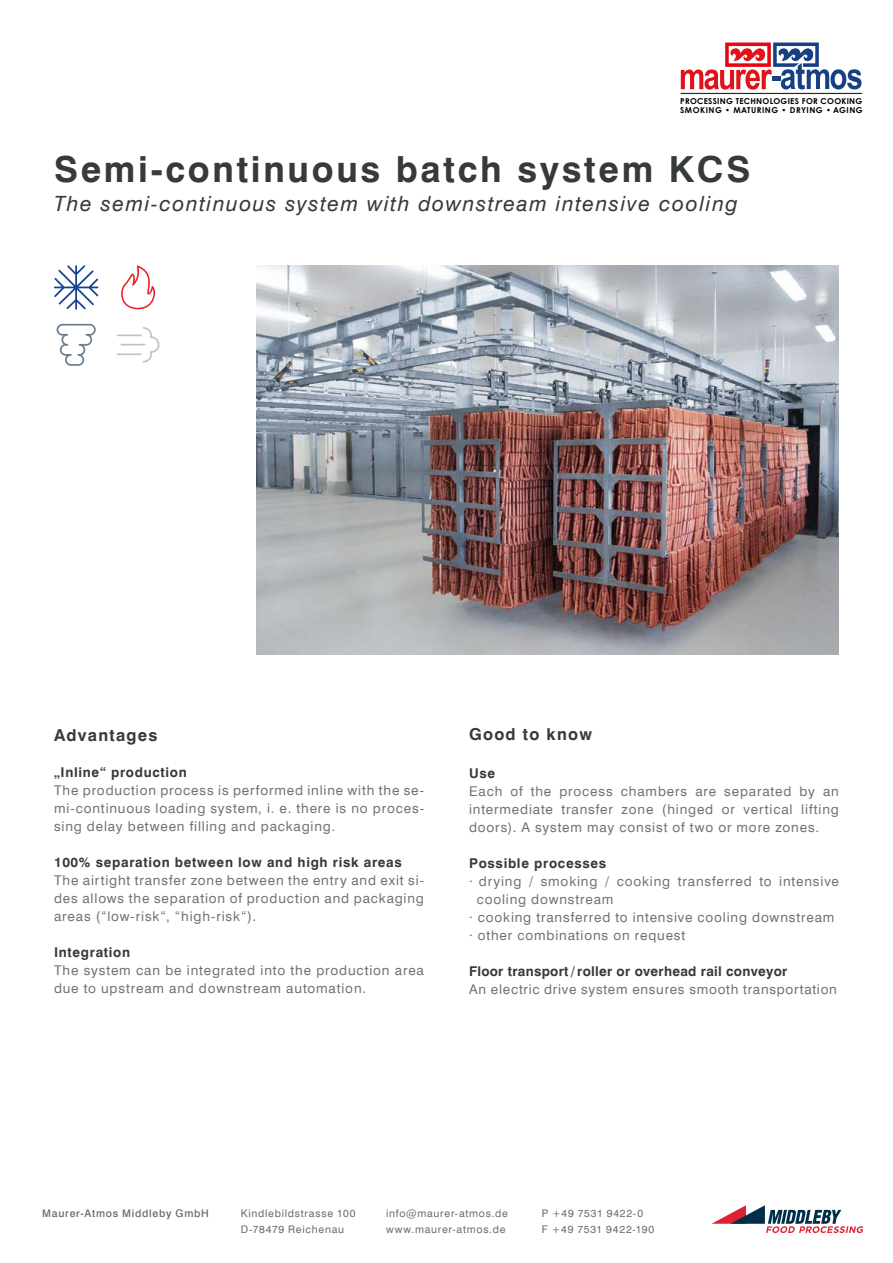
<style>
.page{position:relative;width:893px;height:1263px;background:#fff}
.page>*{position:absolute;margin:0;border:0;box-sizing:border-box;transform-origin:0 0}
.t1{font:700 36px "Swiss 721 BT";letter-spacing:.075em;color:#373a3b}
.t2{font:italic 21px "Swiss 721 BT";letter-spacing:.075em;color:#373a3b}
.t3{font:700 16.5px "Swiss 721 BT";letter-spacing:.075em;color:#373a3b}
.t4{font:13.5px/18px "Swiss 721 BT";letter-spacing:.065em;color:#6f7375;text-align:justify}
.t5{font:700 13.5px "Swiss 721 BT";letter-spacing:.05em;color:#373a3b}
.t6{font:700 13.5px "Swiss 721 BT";letter-spacing:.02em;color:#373a3b}
.t7{font:10.5px/16.5px "Swiss 721 BT";letter-spacing:.07em;color:#676c6e}
.t8{font:500 10.5px "Swiss 721 BT";letter-spacing:.07em;color:#676c6e}
.t9{font:700 8.1px/8.9px "Century Gothic Pro";letter-spacing:.03em;color:#000}
</style>
<div class="page">
<hr style="left:681px;top:93px;width:181px;height:1px;background:#2b2523">
<svg style="left:681px;top:43px;width:180px;height:47px"></svg>
<svg style="left:711px;top:1205px;width:152px;height:28px"></svg>
<img style="left:256px;top:265px;width:583px;height:389px">
<svg style="left:121px;top:265px;width:34px;height:44px"></svg>
<svg style="left:54px;top:265px;width:44px;height:45px"></svg>
<hr style="left:117px;top:334px;width:25px;height:2px;background:#bec3c6">
<hr style="left:117px;top:353px;width:25px;height:2px;background:#bec3c6">
<svg style="left:120px;top:327px;width:39px;height:36px"></svg>
<svg style="left:57px;top:324px;width:39px;height:42px"></svg>
<p class="t9" style="left:680px;top:97px;width:184px">PROCESSING TECHNOLOGIES FOR COOKING<br>SMOKING • MATURING • DRYING • AGING</p>
<h1 class="t1" style="left:54px;top:147px;width:698px">Semi-continuous batch system KCS</h1>
<h2 class="t2" style="left:54px;top:191px;width:685px">The semi-continuous system with downstream intensive cooling</h2>
<p class="t3" style="left:54px;top:725px;width:105px">Advantages</p>
<p class="t5" style="left:54px;top:764px;width:134px">„Inline“ production</p>
<p class="t4" style="left:54px;top:781px;width:371px">The production process is performed inline with the se&shy;mi-continuous loading system, i. e. there is no proces&shy;sing delay between filling and packaging.</p>
<p class="t5" style="left:54px;top:854px;width:349px">100% separation between low and high risk areas</p>
<p class="t4" style="left:54px;top:871px;width:371px">The airtight transfer zone between the entry and exit si&shy;des allows the separation of production and packaging areas (“low-risk“, “high-risk“).</p>
<p class="t5" style="left:54px;top:944px;width:78px">Integration</p>
<p class="t4" style="left:54px;top:961px;width:371px">The system can be integrated into the production area due to upstream and downstream automation.</p>
<p class="t3" style="left:469px;top:724px;width:124px">Good to know</p>
<p class="t5" style="left:469px;top:764px;width:28px">Use</p>
<p class="t4" style="left:469px;top:782px;width:371px">Each of the process chambers are separated by an intermediate transfer zone (hinged or vertical lifting doors). A system may consist of two or more zones.</p>
<p class="t5" style="left:469px;top:854px;width:139px">Possible processes</p>
<p class="t4" style="left:469px;top:872px;width:371px">· drying / smoking / cooking transferred to intensive</p>
<p class="t4" style="left:477px;top:889px;width:138px">cooling downstream</p>
<p class="t4" style="left:469px;top:907px;width:367px">· cooking transferred to intensive cooling downstream</p>
<p class="t4" style="left:469px;top:925px;width:218px">· other combinations on request</p>
<p class="t6" style="left:469px;top:962px;width:320px">Floor transport /roller or overhead rail conveyor</p>
<p class="t4" style="left:469px;top:979px;width:369px">An electric drive system ensures smooth transportation</p>
<p class="t8" style="left:42px;top:1207px;width:168px">Maurer-Atmos Middleby GmbH</p>
<p class="t7" style="left:386px;top:1205px;width:123px">info@maurer-atmos.de www.maurer-atmos.de</p>
<p class="t7" style="left:542px;top:1205px;width:114px">P +49 7531 9422-0<br>F +49 7531 9422-190</p>
<p class="t7" style="left:241px;top:1205px;width:116px">Kindlebildstrasse 100<br>D-78479 Reichenau</p>
</div>
